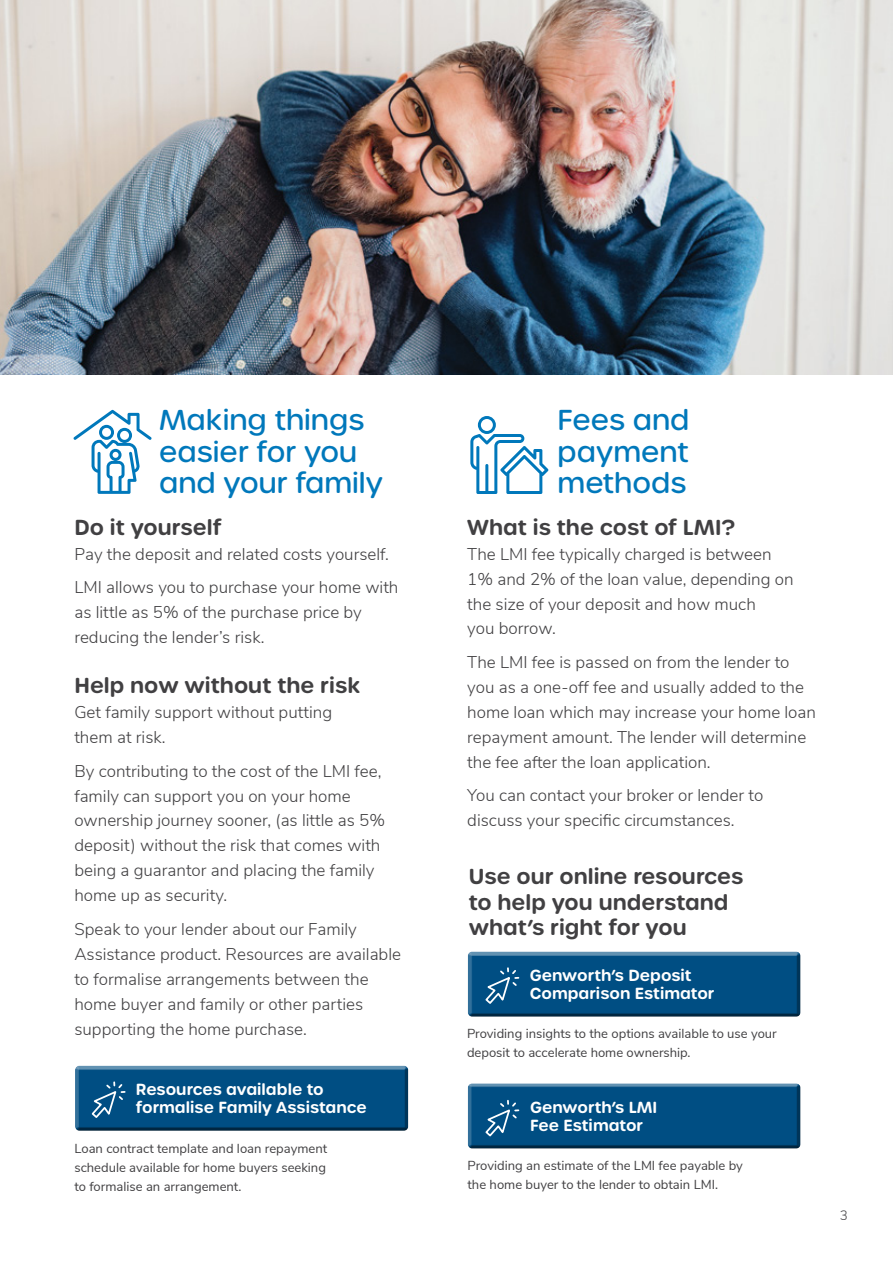
<style>
.page{position:relative;width:893px;height:1263px;background:#fff}
.page>*{position:absolute;margin:0;border:0;box-sizing:border-box;transform-origin:0 0}
.t1{font:500 27.9px/31.8px "Urbane Rounded";color:#0078bb}
.t2{font:600 21px/25.5px "Urbane Rounded";color:#414042}
.t3{font:300 16.95px/24.9px "Nunito Sans";color:#414042}
.t4{font:600 15.6px/17.7px "Urbane Rounded";color:#fff}
.t5{font:300 13.5px "Nunito Sans";color:#414042}
.t6{font:13.05px/18.9px "Nunito Sans";color:#414042}
</style>
<div class="page">
<img style="left:0;top:0;width:893px;height:374px">
<svg style="left:73px;top:410px;width:79px;height:84px"></svg>
<svg style="left:470px;top:416px;width:78px;height:78px"></svg>
<div style="left:72px;top:1065px;width:336px;height:66px;background:#000;opacity:.75"></div>
<svg style="left:90px;top:1080px;width:37px;height:39px"></svg>
<div style="left:466px;top:1083px;width:334px;height:66px;background:#000;opacity:.75"></div>
<div style="left:530px;top:1101px;width:214px;height:36px;background:#004e83"></div>
<div style="left:463px;top:951px;width:337px;height:66px;background:#000;opacity:.75"></div>
<svg style="left:484px;top:1099px;width:36px;height:39px"></svg>
<svg style="left:484px;top:966px;width:36px;height:39px"></svg>
<h1 class="t1" style="left:159px;top:404px;width:225px">Making things easier for you and your family</h1>
<h1 class="t1" style="left:558px;top:404px;width:133px;text-align:justify">Fees and payment methods</h1>
<p class="t2" style="left:74px;top:515px;width:149px">Do it yourself</p>
<p class="t3" style="left:74px;top:536px;width:325px;line-height:33.5px">Pay the deposit and related costs yourself.<br>LMI allows you to purchase your home with</p>
<p class="t3" style="left:74px;top:599px;width:289px">as little as 5% of the purchase price by reducing the lender’s risk.</p>
<p class="t2" style="left:74px;top:673px;width:287px">Help now without the risk</p>
<p class="t3" style="left:74px;top:699px;width:259px">Get family support without putting them at risk.</p>
<p class="t3" style="left:74px;top:757px;width:312px">By contributing to the cost of the LMI fee, family can support you on your home ownership journey sooner, (as little as 5% deposit) without the risk that comes with being a guarantor and placing the family home up as security.</p>
<p class="t3" style="left:74px;top:915px;width:328px">Speak to your lender about our Family Assistance product. Resources are available to formalise arrangements between the home buyer and family or other parties supporting the home purchase.</p>
<p class="t2" style="left:467px;top:514px;width:269px">What is the cost of LMI?</p>
<p class="t3" style="left:467px;top:540px;width:328px">The LMI fee typically charged is between<br>1% and 2% of the loan value, depending on the size of your deposit and how much<br>you borrow.</p>
<p class="t3" style="left:467px;top:648px;width:350px">The LMI fee is passed on from the lender to you as a one-off fee and usually added to the home loan which may increase your home loan repayment amount. The lender will determine the fee after the loan application.</p>
<p class="t3" style="left:467px;top:782px;width:298px">You can contact your broker or lender to discuss your specific circumstances.</p>
<p class="t2" style="left:469px;top:864px;width:276px">Use our online resources to help you understand what’s right for you</p>
<p class="t4" style="left:530px;top:967px;width:186px">Genworth’s Deposit<br>Comparison Estimator</p>
<p class="t6" style="left:467px;top:1023px;width:311px">Providing insights to the options available to use your deposit to accelerate home ownership.</p>
<p class="t4" style="left:136px;top:1081px;width:232px">Resources available to formalise Family Assistance</p>
<p class="t6" style="left:74px;top:1138px;width:254px;text-align:justify">Loan contract template and loan repayment schedule available for home buyers seeking to formalise an arrangement.</p>
<p class="t4" style="left:530px;top:1098px;width:129px">Genworth’s LMI<br>Fee Estimator</p>
<p class="t6" style="left:468px;top:1155px;width:277px">Providing an estimate of the LMI fee payable by the home buyer to the lender to obtain LMI.</p>
<p class="t5" style="left:840px;top:1205px;width:10px">3</p>
</div>
